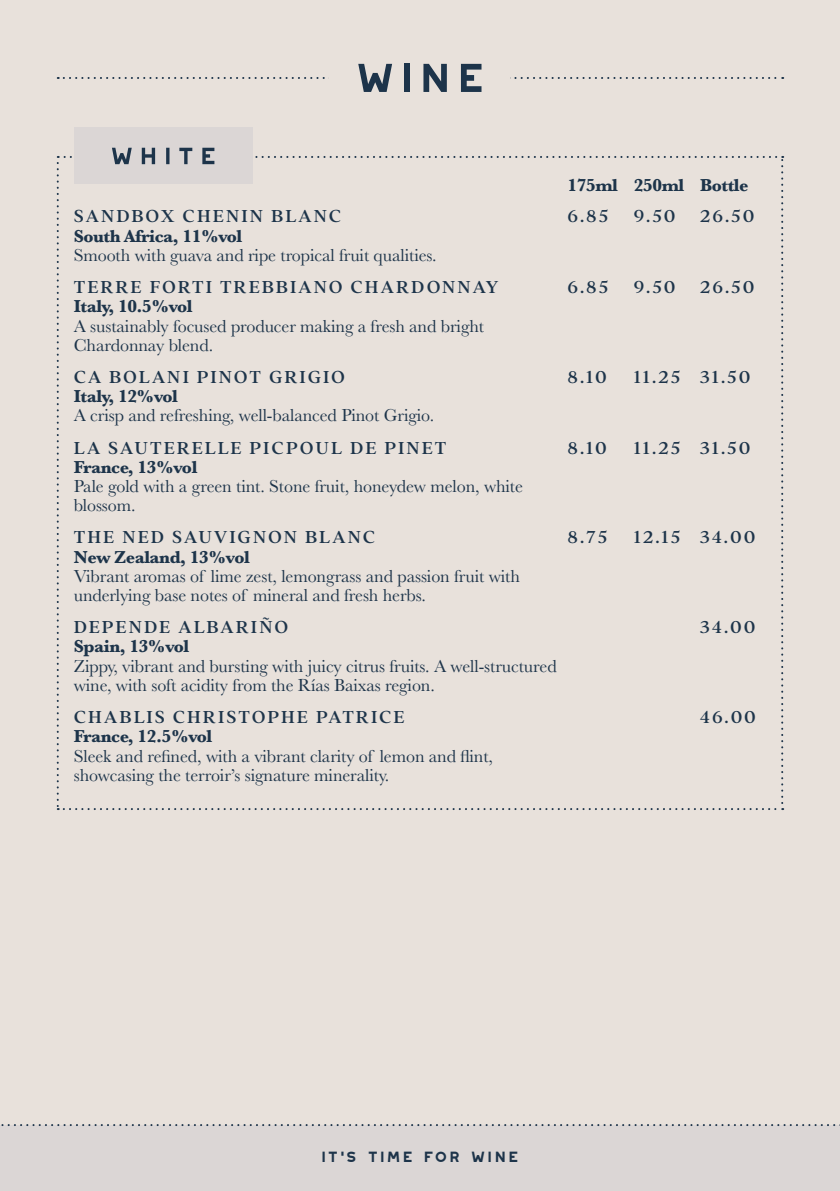
<style>
.page{position:relative;width:840px;height:1191px;background:#fff}
.page>*{position:absolute;margin:0;border:0;box-sizing:border-box;transform-origin:0 0}
.t1{font:700 50.4px "Westmount";color:#1d344a}
.t2{font:500 19px "Addington CF";letter-spacing:.1em;color:#1d344a}
.t3{font:700 18.6px "Westmount";color:#1d344a}
.t4{font:18px/19.2px "Baskerville";letter-spacing:-.005em;color:#1d344a}
.t5{font:700 18px "Baskerville";letter-spacing:-.025em;color:#1d344a}
</style>
<div class="page">
<div style="left:0;top:0;width:839px;height:1191px;background:#e8e1db"></div>
<div style="left:0;top:1125px;width:839px;height:66px;background:#dbd6d5"></div>
<svg style="left:1px;top:1124px;width:839px;height:2px"></svg>
<svg style="left:58px;top:77px;width:724px;height:2px"></svg>
<div style="left:329px;top:57px;width:181px;height:40px;background:#e8e1db"></div>
<div style="left:74px;top:128px;width:178px;height:56px;background:#dbd6d5"></div>
<svg style="left:57px;top:148px;width:725px;height:662px"></svg>
<h1 class="t1" style="left:352px;top:51px;width:136px">WINE</h1>
<p class="t2" style="left:74px;top:203px;width:269px">SANDBOX CHENIN BLANC</p>
<p class="t5" style="left:74px;top:223px;width:170px">South Africa, 11%vol</p>
<p class="t4" style="left:74px;top:246px;width:364px">Smooth with guava and ripe tropical fruit qualities.</p>
<p class="t2" style="left:74px;top:273px;width:425px">TERRE FORTI TREBBIANO CHARDONNAY</p>
<p class="t5" style="left:74px;top:294px;width:120px">Italy, 10.5%vol</p>
<p class="t4" style="left:74px;top:316px;width:411px">A sustainably focused producer making a fresh and bright<br>Chardonnay blend.</p>
<p class="t2" style="left:74px;top:363px;width:272px">CA BOLANI PINOT GRIGIO</p>
<p class="t5" style="left:74px;top:384px;width:105px">Italy, 12%vol</p>
<p class="t4" style="left:74px;top:406px;width:362px">A crisp and refreshing, well-balanced Pinot Grigio.</p>
<p class="t2" style="left:74px;top:434px;width:374px">LA SAUTERELLE PICPOUL DE PINET</p>
<p class="t5" style="left:74px;top:454px;width:125px">France, 13%vol</p>
<p class="t4" style="left:74px;top:477px;width:450px">Pale gold with a green tint. Stone fruit, honeydew melon, white blossom.</p>
<p class="t2" style="left:74px;top:523px;width:303px">THE NED SAUVIGNON BLANC</p>
<p class="t5" style="left:74px;top:544px;width:177px">New Zealand, 13%vol</p>
<p class="t4" style="left:74px;top:566px;width:447px">Vibrant aromas of lime zest, lemongrass and passion fruit with underlying base notes of mineral and fresh herbs.</p>
<p class="t2" style="left:74px;top:613px;width:216px">DEPENDE ALBARIÑO</p>
<p class="t5" style="left:74px;top:634px;width:117px">Spain, 13%vol</p>
<p class="t4" style="left:74px;top:656px;width:484px">Zippy, vibrant and bursting with juicy citrus fruits. A well-structured wine, with soft acidity from the Rías Baixas region.</p>
<p class="t2" style="left:74px;top:703px;width:332px">CHABLIS CHRISTOPHE PATRICE</p>
<p class="t5" style="left:74px;top:724px;width:140px">France, 12.5%vol</p>
<p class="t4" style="left:74px;top:746px;width:420px">Sleek and refined, with a vibrant clarity of lemon and flint, showcasing the terroir’s signature minerality.</p>
<p class="t5" style="left:567px;top:172px;width:182px">175ml 250ml Bottle</p>
<p class="t2" style="left:567px;top:203px;width:42px">6.85</p>
<p class="t2" style="left:633px;top:203px;width:43px">9.50</p>
<p class="t2" style="left:699px;top:203px;width:56px">26.50</p>
<p class="t2" style="left:567px;top:273px;width:42px">6.85</p>
<p class="t2" style="left:633px;top:273px;width:43px">9.50</p>
<p class="t2" style="left:699px;top:273px;width:56px">26.50</p>
<p class="t2" style="left:567px;top:363px;width:41px">8.10</p>
<p class="t2" style="left:633px;top:363px;width:118px">11.25 31.50</p>
<p class="t2" style="left:567px;top:434px;width:41px">8.10</p>
<p class="t2" style="left:633px;top:434px;width:118px">11.25 31.50</p>
<p class="t2" style="left:567px;top:523px;width:41px">8.75</p>
<p class="t2" style="left:633px;top:523px;width:123px">12.15 34.00</p>
<p class="t2" style="left:699px;top:613px;width:57px">34.00</p>
<p class="t2" style="left:699px;top:703px;width:57px">46.00</p>
<p class="t3" style="left:320px;top:1146px;width:200px">it’s time for wine</p>
</div>
